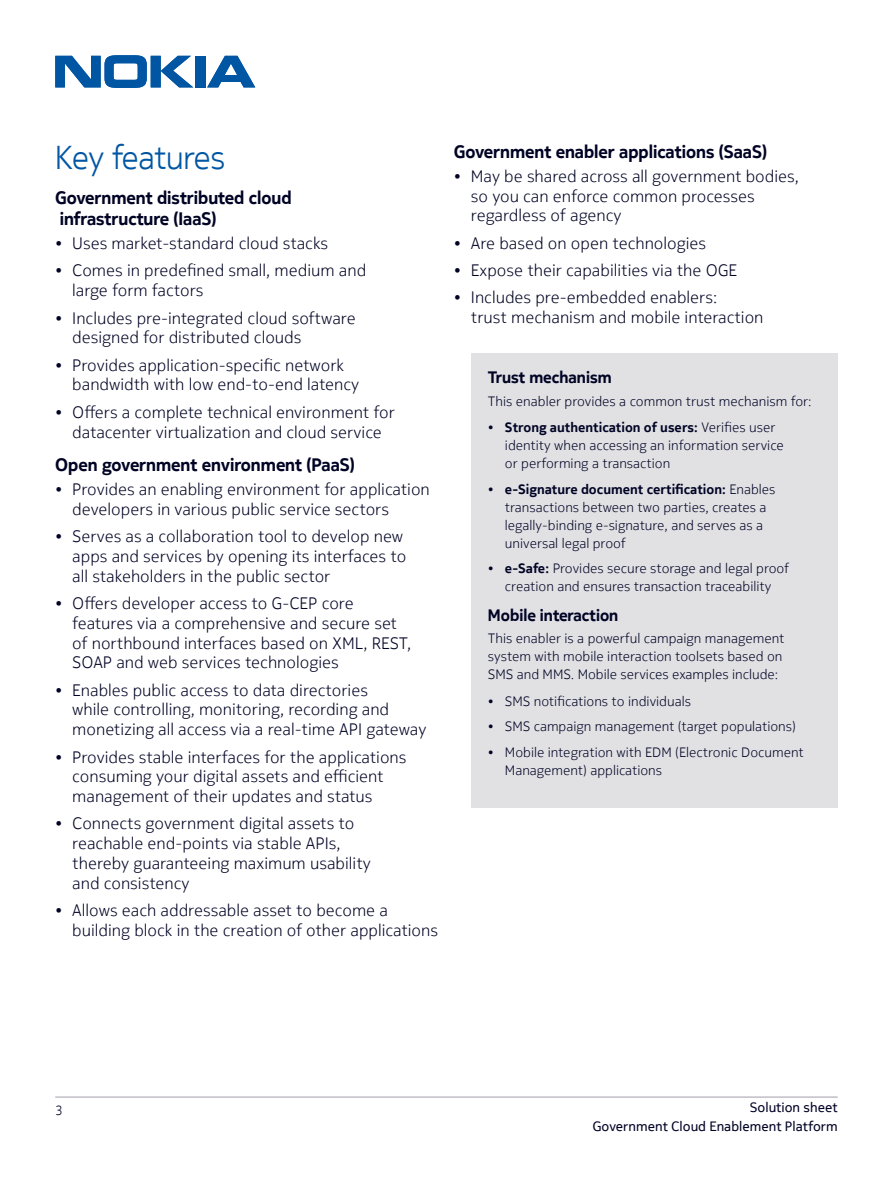
<style>
.page{position:relative;width:893px;height:1188px;background:#fff}
.page>*{position:absolute;margin:0;border:0;box-sizing:border-box;transform-origin:0 0}
.Head_1{font:300 33px "Nokia Pure Headline";letter-spacing:-.005em;color:#0056a3}
.Head_2{font:700 18px/21.6px "Nokia Pure Headline";color:#000324}
.t1{font:300 16.5px/19.8px "Nokia Pure Text";color:#000324}
.t2{font:700 16.5px "Nokia Pure Headline";color:#000324}
.t3{font:300 13.5px/18px "Nokia Pure Text";color:#000324}
.t4{font:13.5px/18.3px "Nokia Pure Text";color:#000324;text-align:right}
.s1{font-weight:700}
</style>
<div class="page">
<hr style="left:55px;top:1096px;width:783px;height:2px;background:#c1bec6">
<svg style="left:55px;top:55px;width:138px;height:33px"></svg>
<div style="left:195px;top:56px;width:10px;height:31px;background:#0056a3"></div>
<svg style="left:207px;top:56px;width:48px;height:31px"></svg>
<div style="left:471px;top:354px;width:367px;height:454px;background:#e1e1e4"></div>
<p class="Head_1" style="left:55px;top:137px;width:171px">Key features</p>
<p class="Head_2" style="left:55px;top:186px;width:238px">Government distributed cloud infrastructure (IaaS)</p>
<p class="t1" style="left:55px;top:233px;width:274px">• Uses market-standard cloud stacks</p>
<p class="t1" style="left:72px;top:261px;width:295px;text-indent:-17px">• Comes in predefined small, medium and large form factors</p>
<p class="t1" style="left:72px;top:308px;width:285px;text-indent:-17px">• Includes pre-integrated cloud software designed for distributed clouds</p>
<p class="t1" style="left:72px;top:355px;width:288px;text-indent:-17px">• Provides application-specific network bandwidth with low end-to-end latency</p>
<p class="t1" style="left:55px;top:402px;width:341px;text-align:center">• Offers a complete technical environment for datacenter virtualization and cloud service</p>
<p class="Head_2" style="left:55px;top:454px;width:301px">Open government environment (PaaS)</p>
<p class="t1" style="left:72px;top:479px;width:359px;text-indent:-17px">• Provides an enabling environment for application developers in various public service sectors</p>
<p class="t1" style="left:72px;top:526px;width:336px;text-indent:-17px">• Serves as a collaboration tool to develop new apps and services by opening its interfaces to all stakeholders in the public sector</p>
<p class="t1" style="left:72px;top:593px;width:340px;text-indent:-17px">• Offers developer access to G-CEP core features via a comprehensive and secure set of northbound interfaces based on XML, REST, SOAP and web services technologies</p>
<p class="t1" style="left:72px;top:680px;width:356px;text-indent:-17px">• Enables public access to data directories<br>while controlling, monitoring, recording and monetizing all access via a real-time API gateway</p>
<p class="t1" style="left:72px;top:747px;width:336px;text-indent:-17px">• Provides stable interfaces for the applications consuming your digital assets and efficient management of their updates and status</p>
<p class="t1" style="left:72px;top:814px;width:300px;text-indent:-17px">• Connects government digital assets to reachable end-points via stable APIs, thereby guaranteeing maximum usability and consistency</p>
<p class="t1" style="left:72px;top:900px;width:367px;text-indent:-17px">• Allows each addressable asset to become a building block in the creation of other applications</p>
<p class="Head_2" style="left:454px;top:141px;width:315px">Government enabler applications (SaaS)</p>
<p class="t1" style="left:471px;top:166px;width:330px;text-indent:-17px">• May be shared across all government bodies, so you can enforce common processes regardless of agency</p>
<p class="t1" style="left:454px;top:233px;width:254px">• Are based on open technologies</p>
<p class="t1" style="left:454px;top:260px;width:285px">• Expose their capabilities via the OGE</p>
<p class="t1" style="left:471px;top:287px;width:294px;text-indent:-17px">• Includes pre-embedded enablers:<br>trust mechanism and mobile interaction</p>
<p class="t2" style="left:488px;top:367px;width:125px">Trust mechanism</p>
<p class="t3" style="left:488px;top:392px;width:325px">This enabler provides a common trust mechanism for:</p>
<p class="t3" style="left:505px;top:418px;width:280px;text-indent:-17px">• <span class="s1">Strong authentication of users:</span> Verifies user identity when accessing an information service or performing a transaction</p>
<p class="t3" style="left:505px;top:480px;width:272px;text-indent:-17px">• <span class="s1">e-Signature document certification:</span> Enables transactions between two parties, creates a legally-binding e-signature, and serves as a universal legal proof</p>
<p class="t3" style="left:488px;top:559px;width:303px;text-align:center">• <span class="s1">e-Safe:</span> Provides secure storage and legal proof creation and ensures transaction traceability</p>
<p class="t2" style="left:488px;top:604px;width:132px">Mobile interaction</p>
<p class="t3" style="left:488px;top:629px;width:298px">This enabler is a powerful campaign management system with mobile interaction toolsets based on<br>SMS and MMS. Mobile services examples include:</p>
<p class="t3" style="left:488px;top:692px;width:205px">• SMS notifications to individuals</p>
<p class="t3" style="left:488px;top:717px;width:309px">• SMS campaign management (target populations)</p>
<p class="t3" style="left:505px;top:743px;width:300px;text-indent:-17px">• Mobile integration with EDM (Electronic Document<br>Management) applications</p>
<p class="t3" style="left:55px;top:1101px;width:9px">3</p>
<p class="t4" style="left:592px;top:1099px;width:247px">Solution sheet<br>Government Cloud Enablement Platform</p>
</div>
